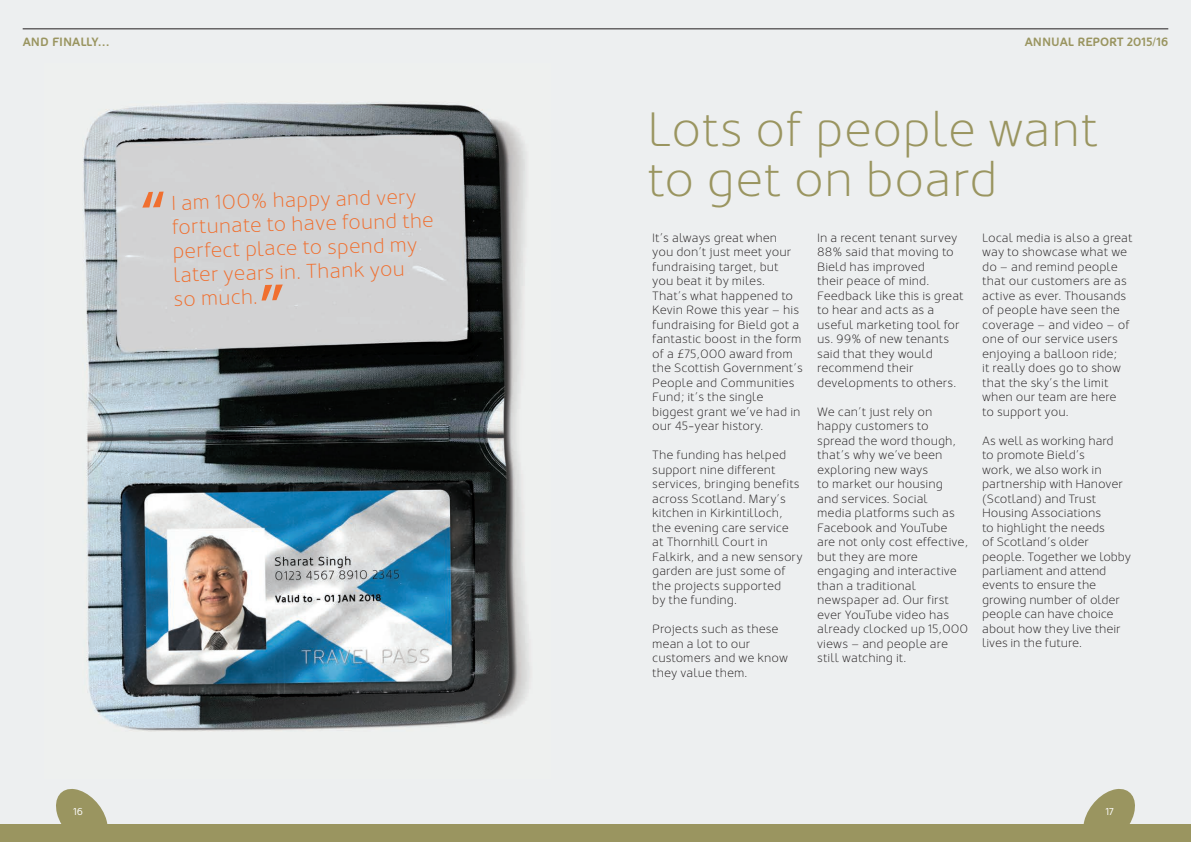
<style>
.page{position:relative;width:1191px;height:842px;background:#edeff0}
.page>*{position:absolute;margin:0;border:0;box-sizing:border-box;transform-origin:0 0}
.t1{font:300 48px/50px "Oblik";color:#9a9560}
.t2{font:300 20px/24.2px "Oblik";color:#f06f2f}
.t3{font:300 12px/14.5px "Oblik";color:#231f20}
.t4{font:700 12px "Oblik";color:#9a9560}
.t5{font:10px "Oblik";color:#fff}
</style>
<div class="page">
<img style="left:83px;top:103px;width:447px;height:629px">
<svg style="left:53px;top:789px;width:55px;height:36px"></svg>
<div style="left:73px;top:808px;width:23px;height:23px;background:#9a9560"></div>
<div style="left:0;top:825px;width:1191px;height:17px;background:#9a9560"></div>
<svg style="left:1083px;top:789px;width:54px;height:36px"></svg>
<hr style="left:23px;top:29px;width:1145px;height:1px;background:#231f20">
<svg style="left:142px;top:192px;width:22px;height:16px"></svg>
<svg style="left:261px;top:284px;width:22px;height:17px"></svg>
<p class="t4" style="left:23px;top:35px;width:88px">AND FINALLY...</p>
<p class="t4" style="left:1024px;top:35px;width:145px">ANNUAL REPORT 2015/16</p>
<h2 class="t2" style="left:171px;top:190px;width:264px;rotate:-1deg">I am 100% happy and very fortunate to have found the perfect place to spend my later years in. Thank you<br>so much.</h2>
<p class="t5" style="left:73px;top:806px;width:12px">16</p>
<h1 class="t1" style="left:647px;top:105px;width:453px">Lots of people want to get on board</h1>
<p class="t3" style="left:652px;top:230px;width:152px">It’s always great when<br>you don’t just meet your fundraising target, but you beat it by miles.<br>That’s what happened to<br>Kevin Rowe this year – his fundraising for Bield got a fantastic boost in the form of a £75,000 award from the Scottish Government’s<br>People and Communities<br>Fund; it’s the single biggest grant we’ve had in our 45-year history.</p>
<p class="t3" style="left:652px;top:448px;width:152px">The funding has helped support nine different services, bringing benefits across Scotland. Mary’s kitchen in Kirkintilloch, the evening care service at Thornhill Court in<br>Falkirk, and a new sensory garden are just some of the projects supported<br>by the funding.</p>
<p class="t3" style="left:652px;top:622px;width:137px">Projects such as these mean a lot to our customers and we know they value them.</p>
<p class="t3" style="left:817px;top:230px;width:148px">In a recent tenant survey<br>88% said that moving to<br>Bield has improved<br>their peace of mind.<br>Feedback like this is great to hear and acts as a useful marketing tool for us. 99% of new tenants said that they would recommend their developments to others.</p>
<p class="t3" style="left:817px;top:404px;width:153px">We can’t just rely on happy customers to spread the word though, that’s why we’ve been exploring new ways<br>to market our housing<br>and services. Social<br>media platforms such as<br>Facebook and YouTube are not only cost effective, but they are more engaging and interactive than a traditional newspaper ad. Our first ever YouTube video has already clocked up 15,000 views – and people are still watching it.</p>
<p class="t3" style="left:982px;top:230px;width:152px">Local media is also a great way to showcase what we do – and remind people that our customers are as active as ever. Thousands of people have seen the coverage – and video – of one of our service users enjoying a balloon ride;<br>it really does go to show that the sky’s the limit when our team are here<br>to support you.</p>
<p class="t3" style="left:982px;top:433px;width:150px">As well as working hard<br>to promote Bield’s<br>work, we also work in partnership with Hanover (Scotland) and Trust<br>Housing Associations<br>to highlight the needs<br>of Scotland’s older people. Together we lobby parliament and attend events to ensure the growing number of older people can have choice about how they live their lives in the future.</p>
<p class="t5" style="left:1105px;top:806px;width:10px">17</p>
</div>
